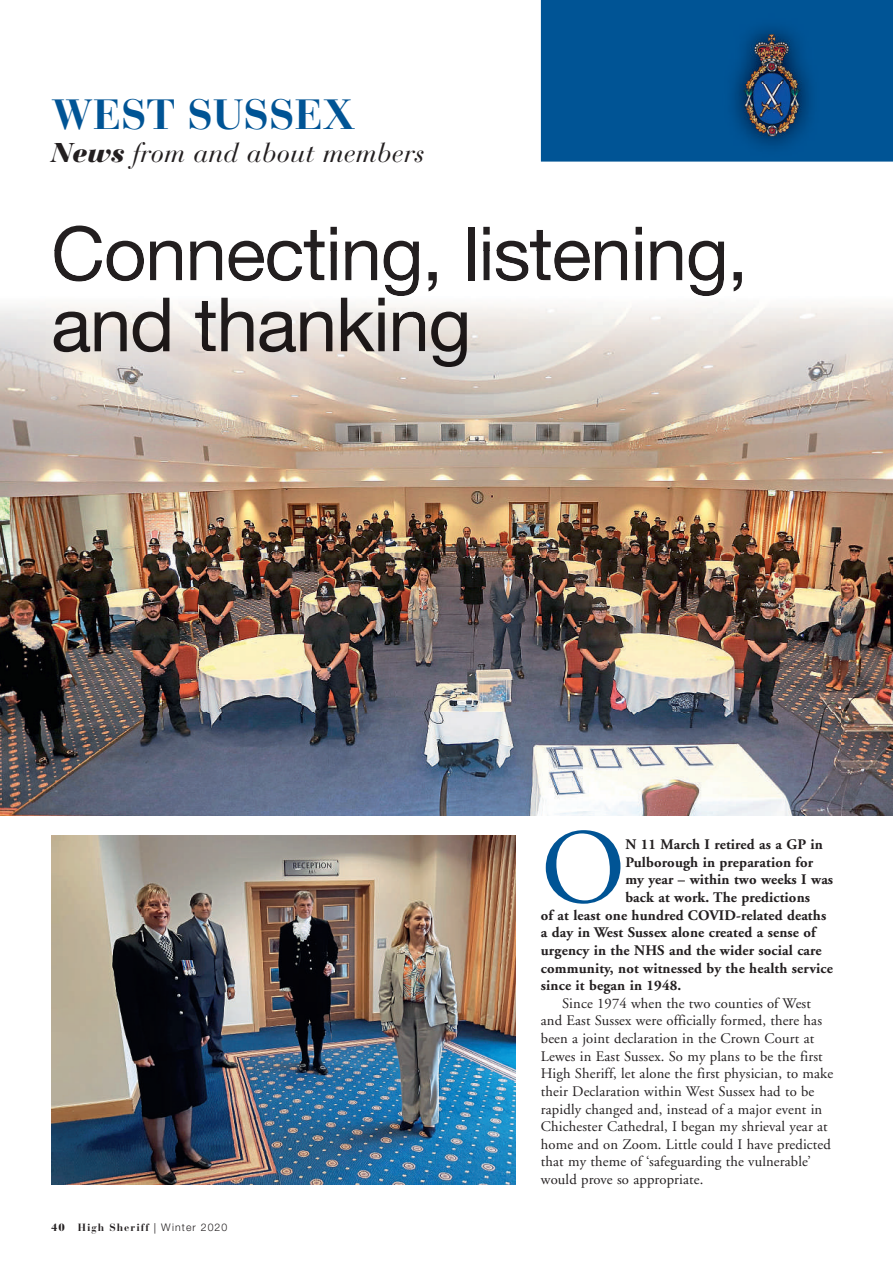
<style>
.page{position:relative;width:893px;height:1263px;background:#fff}
.page>*{position:absolute;margin:0;border:0;box-sizing:border-box;transform-origin:0 0}
.t1{font:106.2px "Adobe Garamond";color:#005495}
.t2{font:75px "Helvetica Neue";letter-spacing:-.02em;color:#231f20}
.t3{font:700 42px "Bauer Bodoni";color:#005495}
.t4{font:italic 27px "Bauer Bodoni";color:#231f20}
.t5{font:14.7px "Adobe Garamond";letter-spacing:.01em;color:#231f20}
.t6{font:700 14.7px "Adobe Garamond";letter-spacing:.01em;color:#231f20}
.t7{font:700 10.5px "Bauer Bodoni";letter-spacing:.1em;color:#231f20}
.s1{font-weight:900}
.s2{font-weight:400}
.s3{font-family:"Helvetica Neue";font-weight:300}
</style>
<div class="page">
<div style="left:541px;top:0;width:352px;height:162px;background:#005495"></div>
<img style="left:723px;top:13px;width:98px;height:145px">
<img style="left:739px;top:34px;width:66px;height:102px">
<img style="left:51px;top:836px;width:464px;height:348px">
<img style="left:0;top:297px;width:893px;height:519px">
<img style="left:54px;top:312px;width:36px;height:40px">
<img style="left:95px;top:312px;width:32px;height:39px">
<img style="left:133px;top:298px;width:36px;height:54px">
<svg style="left:195px;top:312px;width:5px;height:6px"></svg>
<img style="left:200px;top:301px;width:16px;height:50px">
<img style="left:221px;top:298px;width:32px;height:53px">
<img style="left:259px;top:312px;width:37px;height:40px">
<img style="left:300px;top:312px;width:32px;height:39px">
<img style="left:341px;top:298px;width:34px;height:53px">
<img style="left:378px;top:298px;width:7px;height:53px">
<img style="left:393px;top:312px;width:32px;height:39px">
<img style="left:431px;top:312px;width:36px;height:55px">
<p class="t3" style="left:51px;top:89px;width:306px">WEST SUSSEX</p>
<p class="t4" style="left:51px;top:136px;width:375px"><span class="s1">News</span> from and about members</p>
<p class="t2" style="left:51px;top:209px;width:699px">Connecting, listening,</p>
<p class="t7" style="left:51px;top:1221px;width:178px"><span class="s1">40</span> High Sheriff <span class="s2">|</span> <span class="s3">Winter 2020</span></p>
<p class="t1" style="left:541px;top:812px;width:86px">O</p>
<p class="t6" style="left:625px;top:836px;width:199px">N 11 March I retired as a GP in</p>
<p class="t6" style="left:625px;top:854px;width:189px">Pulborough in preparation for</p>
<p class="t6" style="left:625px;top:872px;width:209px">my year – within two weeks I was</p>
<p class="t6" style="left:625px;top:889px;width:186px">back at work. The predictions</p>
<p class="t6" style="left:541px;top:907px;width:287px">of at least one hundred COVID-related deaths</p>
<p class="t6" style="left:541px;top:924px;width:276px">a day in West Sussex alone created a sense of</p>
<p class="t6" style="left:541px;top:942px;width:282px">urgency in the NHS and the wider social care</p>
<p class="t6" style="left:541px;top:960px;width:294px">community, not witnessed by the health service</p>
<p class="t6" style="left:541px;top:977px;width:142px">since it began in 1948.</p>
<p class="t5" style="left:562px;top:995px;width:250px">Since 1974 when the two counties of West</p>
<p class="t5" style="left:541px;top:1013px;width:283px">and East Sussex were officially formed, there has</p>
<p class="t5" style="left:541px;top:1030px;width:275px">been a joint declaration in the Crown Court at</p>
<p class="t5" style="left:541px;top:1048px;width:283px">Lewes in East Sussex. So my plans to be the first</p>
<p class="t5" style="left:541px;top:1066px;width:294px">High Sheriff, let alone the first physician, to make</p>
<p class="t5" style="left:541px;top:1083px;width:275px">their Declaration within West Sussex had to be</p>
<p class="t5" style="left:541px;top:1101px;width:283px">rapidly changed and, instead of a major event in</p>
<p class="t5" style="left:541px;top:1119px;width:288px">Chichester Cathedral, I began my shrieval year at</p>
<p class="t5" style="left:541px;top:1136px;width:292px">home and on Zoom. Little could I have predicted</p>
<p class="t5" style="left:541px;top:1154px;width:272px">that my theme of ‘safeguarding the vulnerable’</p>
<p class="t5" style="left:541px;top:1171px;width:164px">would prove so appropriate.</p>
</div>
